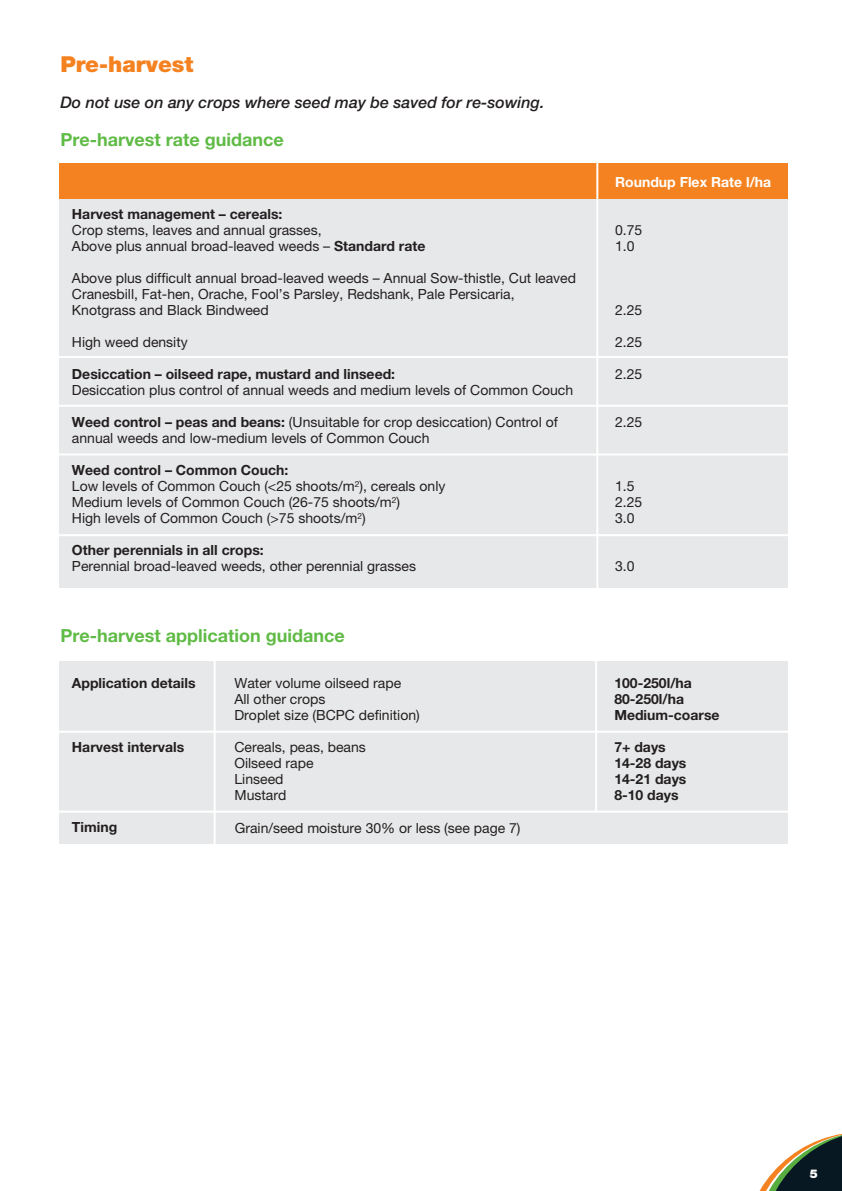
<style>
.page{position:relative;width:842px;height:1191px;background:#fff}
.page>*{position:absolute;margin:0;border:0;box-sizing:border-box;transform-origin:0 0}
.t1{font:900 22px "Helvetica Neue LT Pro";color:#f58220}
.t2{font:700 18px "Helvetica Neue LT Pro";color:#60bb46}
.t3{font:italic 500 16px "Helvetica Neue LT Pro";color:#231f20}
.t4{font:14px/16px "Helvetica Neue LT Pro";color:#231f20}
.t5{font:700 14px/16px "Helvetica Neue LT Pro";color:#231f20}
.t6{font:700 14px "Helvetica Neue LT Pro";color:#fff}
.t7{font:900 12px "Helvetica Neue LT Pro";color:#fff}
.s1{font-weight:700}
</style>
<div class="page">
<svg style="left:759px;top:1133px;width:83px;height:58px"></svg>
<div style="left:60px;top:192px;width:728px;height:396px;background:#e7e8e9"></div>
<div style="left:60px;top:163px;width:728px;height:35px;background:#f58220"></div>
<hr style="left:596px;top:157px;width:2px;height:435px;background:#fff">
<hr style="left:57px;top:356px;width:736px;height:2px;background:#fff">
<hr style="left:57px;top:405px;width:737px;height:2px;background:#fff">
<hr style="left:57px;top:453px;width:735px;height:2px;background:#fff">
<hr style="left:57px;top:534px;width:733px;height:2px;background:#fff">
<div style="left:60px;top:661px;width:728px;height:182px;background:#e7e8e9"></div>
<hr style="left:214px;top:656px;width:2px;height:189px;background:#fff">
<hr style="left:595px;top:656px;width:2px;height:156px;background:#fff">
<hr style="left:57px;top:730px;width:735px;height:2px;background:#fff">
<hr style="left:57px;top:810px;width:733px;height:2px;background:#fff">
<h1 class="t1" style="left:60px;top:57px;width:135px">Pre-harvest</h1>
<p class="t3" style="left:60px;top:96px;width:485px">Do not use on any crops where seed may be saved for re-sowing.</p>
<p class="t2" style="left:60px;top:133px;width:225px">Pre-harvest rate guidance</p>
<p class="t5" style="left:72px;top:207px;width:212px">Harvest management – cereals:</p>
<p class="t4" style="left:72px;top:223px;width:355px">Crop stems, leaves and annual grasses,<br>Above plus annual broad-leaved weeds – <span class="s1">Standard rate</span></p>
<p class="t4" style="left:72px;top:271px;width:506px">Above plus difficult annual broad-leaved weeds – Annual Sow-thistle, Cut leaved<br>Cranesbill, Fat-hen, Orache, Fool’s Parsley, Redshank, Pale Persicaria,<br>Knotgrass and Black Bindweed</p>
<p class="t4" style="left:72px;top:335px;width:117px">High weed density</p>
<p class="t5" style="left:72px;top:367px;width:325px">Desiccation – oilseed rape, mustard and linseed:</p>
<p class="t4" style="left:72px;top:383px;width:503px">Desiccation plus control of annual weeds and medium levels of Common Couch</p>
<p class="t4" style="left:72px;top:415px;width:487px"><span class="s1">Weed control – peas and beans:</span> (Unsuitable for crop desiccation) Control of annual weeds and low-medium levels of Common Couch</p>
<p class="t4" style="left:72px;top:463px;width:375px"><span class="s1">Weed control – Common Couch:<br></span>Low levels of Common Couch (&lt;25 shoots/m<sup>2</sup>), cereals only Medium levels of Common Couch (26-75 shoots/m<sup>2</sup>)<br>High levels of Common Couch (&gt;75 shoots/m<sup>2</sup>)</p>
<p class="t5" style="left:72px;top:543px;width:193px">Other perennials in all crops:</p>
<p class="t4" style="left:72px;top:559px;width:346px">Perennial broad-leaved weeds, other perennial grasses</p>
<p class="t2" style="left:60px;top:629px;width:286px">Pre-harvest application guidance</p>
<p class="t5" style="left:72px;top:676px;width:125px">Application details</p>
<p class="t4" style="left:234px;top:676px;width:187px">Water volume oilseed rape<br>All other crops<br>Droplet size (BCPC definition)</p>
<p class="t4" style="left:234px;top:740px;width:133px">Cereals, peas, beans<br>Oilseed rape<br>Linseed<br>Mustard</p>
<p class="t5" style="left:72px;top:740px;width:114px">Harvest intervals</p>
<p class="t5" style="left:72px;top:820px;width:47px">Timing</p>
<p class="t4" style="left:235px;top:821px;width:287px">Grain/seed moisture 30% or less (see page 7)</p>
<p class="t6" style="left:615px;top:177px;width:158px">Roundup Flex Rate l/ha</p>
<p class="t4" style="left:615px;top:223px;width:29px">0.75<br>1.0</p>
<p class="t4" style="left:615px;top:303px;width:29px">2.25</p>
<p class="t4" style="left:615px;top:335px;width:29px">2.25</p>
<p class="t4" style="left:615px;top:367px;width:29px">2.25</p>
<p class="t4" style="left:615px;top:415px;width:29px">2.25</p>
<p class="t4" style="left:615px;top:479px;width:29px">1.5<br>2.25<br>3.0</p>
<p class="t4" style="left:615px;top:559px;width:21px">3.0</p>
<p class="t5" style="left:614px;top:676px;width:107px">100-250l/ha<br>80-250l/ha<br>Medium-coarse</p>
<p class="t5" style="left:614px;top:740px;width:74px">7+ days<br>14-28 days<br>14-21 days<br>8-10 days</p>
<p class="t7" style="left:810px;top:1169px;width:10px">5</p>
</div>
